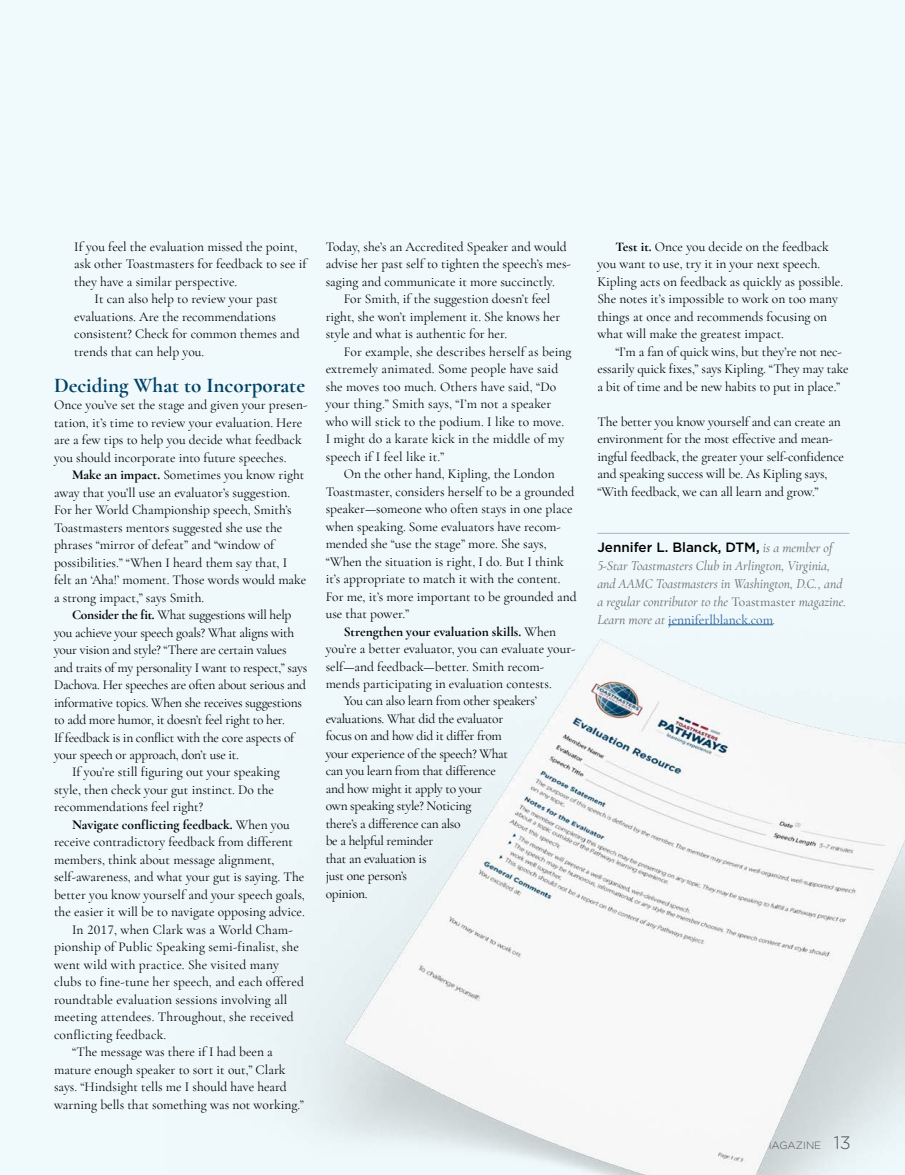
<style>
.page{position:relative;width:905px;height:1175px;background:#fff}
.page>*{position:absolute;margin:0;border:0;box-sizing:border-box;transform-origin:0 0}
.t1{font:700 21px "Cormorant Garamond";color:#004165}
.t2{font:13.5px/17.4px "Cormorant Garamond";color:#000}
.t3{font:13.5px "Cormorant Garamond";letter-spacing:-.02em;color:#000}
.t4{font:italic 13.5px/18px "Cormorant Garamond";color:#636466}
.t5{font:700 13.5px "Cormorant Garamond";color:#000}
.t6{font:500 13.5px "Gotham";color:#000}
.s1{font-weight:700}
.s2{font-weight:400}
.s3{font-family:"Cormorant Garamond";font-weight:400;font-style:italic;color:#636466}
.s4{font-style:normal}
.s5{font-style:normal;color:#215e9e}
</style>
<div class="page">
<div style="left:0;top:0;width:904px;height:1174px;background:#f0f9fb"></div>
<hr style="left:597px;top:533px;width:252px;height:1px;background:#a9b7bf">
<img style="left:313px;top:624px;width:591px;height:550px">
<p class="t2" style="left:74px;top:238px;width:225px">If you feel the evaluation missed the point,</p>
<p class="t2" style="left:74px;top:255px;width:234px">ask other Toastmasters for feedback to see if</p>
<p class="t2" style="left:74px;top:273px;width:165px">they have a similar perspective.</p>
<p class="t2" style="left:94px;top:290px;width:185px">It can also help to review your past</p>
<p class="t2" style="left:74px;top:308px;width:203px">evaluations. Are the recommendations</p>
<p class="t2" style="left:74px;top:325px;width:227px">consistent? Check for common themes and</p>
<p class="t2" style="left:74px;top:343px;width:131px">trends that can help you.</p>
<h1 class="t1" style="left:54px;top:372px;width:252px">Deciding What to Incorporate</h1>
<p class="t2" style="left:54px;top:396px;width:255px">Once you’ve set the stage and given your presen&shy;tation, it’s time to review your evaluation. Here are a few tips to help you decide what feedback you should incorporate into future speeches.</p>
<p class="t2" style="left:54px;top:466px;width:254px;text-indent:18px"><span class="s1">Make an impact.</span> Sometimes you know right away that you’ll use an evaluator’s suggestion.<br>For her World Championship speech, Smith’s Toastmasters mentors suggested she use the phrases “mirror of defeat” and “window of possibilities.” “When I heard them say that, I felt an ‘Aha!’ moment. Those words would make a strong impact,” says Smith.</p>
<p class="t3" style="left:72px;top:606px;width:221px"><span class="s1">Consider the fit.</span> What suggestions will help</p>
<p class="t3" style="left:54px;top:624px;width:242px">you achieve your speech goals? What aligns with</p>
<p class="t3" style="left:54px;top:641px;width:234px">your vision and style? “There are certain values</p>
<p class="t3" style="left:54px;top:659px;width:255px">and traits of my personality I want to respect,” says</p>
<p class="t3" style="left:54px;top:676px;width:254px">Dachova. Her speeches are often about serious and</p>
<p class="t3" style="left:54px;top:694px;width:249px">informative topics. When she receives suggestions</p>
<p class="t3" style="left:54px;top:711px;width:232px">to add more humor, it doesn’t feel right to her.</p>
<p class="t3" style="left:54px;top:729px;width:242px">If feedback is in conflict with the core aspects of</p>
<p class="t3" style="left:54px;top:746px;width:186px">your speech or approach, don’t use it.</p>
<p class="t2" style="left:72px;top:763px;width:209px">If you’re still figuring out your speaking</p>
<p class="t2" style="left:54px;top:781px;width:221px">style, then check your gut instinct. Do the</p>
<p class="t2" style="left:54px;top:798px;width:151px">recommendations feel right?</p>
<p class="t5" style="left:72px;top:816px;width:219px">Navigate conflicting feedback. <span class="s2">When you</span></p>
<p class="t2" style="left:54px;top:833px;width:241px">receive contradictory feedback from different</p>
<p class="t2" style="left:54px;top:850px;width:222px">members, think about message alignment,</p>
<p class="t2" style="left:54px;top:868px;width:252px">self-awareness, and what your gut is saying. The</p>
<p class="t2" style="left:54px;top:885px;width:252px">better you know yourself and your speech goals,</p>
<p class="t2" style="left:54px;top:903px;width:252px">the easier it will be to navigate opposing advice.</p>
<p class="t2" style="left:72px;top:920px;width:222px">In 2017, when Clark was a World Cham-</p>
<p class="t2" style="left:54px;top:938px;width:246px">pionship of Public Speaking semi-finalist, she</p>
<p class="t2" style="left:54px;top:955px;width:226px">went wild with practice. She visited many</p>
<p class="t2" style="left:54px;top:973px;width:251px">clubs to fine-tune her speech, and each offered</p>
<p class="t2" style="left:54px;top:990px;width:235px">roundtable evaluation sessions involving all</p>
<p class="t2" style="left:54px;top:1008px;width:241px">meeting attendees. Throughout, she received</p>
<p class="t2" style="left:54px;top:1025px;width:114px">conflicting feedback.</p>
<p class="t2" style="left:72px;top:1043px;width:202px">“The message was there if I had been a</p>
<p class="t2" style="left:54px;top:1060px;width:233px">mature enough speaker to sort it out,” Clark</p>
<p class="t2" style="left:54px;top:1078px;width:234px">says. “Hindsight tells me I should have heard</p>
<p class="t2" style="left:54px;top:1095px;width:251px">warning bells that something was not working.”</p>
<p class="t2" style="left:325px;top:238px;width:243px">Today, she’s an Accredited Speaker and would</p>
<p class="t2" style="left:325px;top:255px;width:247px">advise her past self to tighten the speech’s mes-</p>
<p class="t2" style="left:325px;top:273px;width:231px">saging and communicate it more succinctly.</p>
<p class="t2" style="left:343px;top:290px;width:208px">For Smith, if the suggestion doesn’t feel</p>
<p class="t2" style="left:325px;top:308px;width:236px">right, she won’t implement it. She knows her</p>
<p class="t2" style="left:325px;top:325px;width:183px">style and what is authentic for her.</p>
<p class="t2" style="left:343px;top:343px;width:229px">For example, she describes herself as being</p>
<p class="t2" style="left:325px;top:360px;width:234px">extremely animated. Some people have said</p>
<p class="t2" style="left:325px;top:378px;width:232px">she moves too much. Others have said, “Do</p>
<p class="t2" style="left:325px;top:395px;width:227px">your thing.” Smith says, “I’m not a speaker</p>
<p class="t2" style="left:325px;top:413px;width:240px">who will stick to the podium. I like to move.</p>
<p class="t2" style="left:325px;top:430px;width:240px">I might do a karate kick in the middle of my</p>
<p class="t2" style="left:325px;top:447px;width:120px">speech if I feel like it.”</p>
<p class="t2" style="left:343px;top:465px;width:212px">On the other hand, Kipling, the London</p>
<p class="t2" style="left:325px;top:482px;width:250px">Toastmaster, considers herself to be a grounded</p>
<p class="t2" style="left:325px;top:500px;width:248px">speaker—someone who often stays in one place</p>
<p class="t2" style="left:325px;top:517px;width:237px">when speaking. Some evaluators have recom-</p>
<p class="t2" style="left:325px;top:535px;width:223px">mended she “use the stage” more. She says,</p>
<p class="t2" style="left:325px;top:552px;width:239px">“When the situation is right, I do. But I think</p>
<p class="t2" style="left:325px;top:570px;width:236px">it’s appropriate to match it with the content.</p>
<p class="t2" style="left:325px;top:587px;width:252px">For me, it’s more important to be grounded and</p>
<p class="t2" style="left:325px;top:605px;width:85px">use that power.”</p>
<p class="t5" style="left:343px;top:623px;width:214px">Strengthen your evaluation skills. <span class="s2">When</span></p>
<p class="t2" style="left:325px;top:640px;width:251px">you’re a better evaluator, you can evaluate your-</p>
<p class="t2" style="left:325px;top:657px;width:220px">self—and feedback—better. Smith recom-</p>
<p class="t2" style="left:325px;top:675px;width:228px">mends participating in evaluation contests.</p>
<p class="t3" style="left:343px;top:693px;width:195px">You can also learn from other speakers’</p>
<p class="t3" style="left:325px;top:710px;width:179px">evaluations. What did the evaluator</p>
<p class="t3" style="left:325px;top:728px;width:178px">focus on and how did it differ from</p>
<p class="t3" style="left:325px;top:745px;width:184px">your experience of the speech? What</p>
<p class="t3" style="left:325px;top:763px;width:172px">can you learn from that difference</p>
<p class="t3" style="left:325px;top:780px;width:158px">and how might it apply to your</p>
<p class="t3" style="left:325px;top:798px;width:147px">own speaking style? Noticing</p>
<p class="t3" style="left:325px;top:815px;width:136px">there’s a difference can also</p>
<p class="t3" style="left:325px;top:832px;width:109px">be a helpful reminder</p>
<p class="t3" style="left:325px;top:850px;width:102px">that an evaluation is</p>
<p class="t3" style="left:325px;top:867px;width:83px">just one person’s</p>
<p class="t3" style="left:325px;top:885px;width:44px">opinion.</p>
<p class="t2" style="left:597px;top:238px;width:247px;text-indent:18px"><span class="s1">Test it.</span> Once you decide on the feedback you want to use, try it in your next speech.<br>Kipling acts on feedback as quickly as possible.<br>She notes it’s impossible to work on too many things at once and recommends focusing on what will make the greatest impact.</p>
<p class="t2" style="left:597px;top:343px;width:253px;text-indent:18px">“I’m a fan of quick wins, but they’re not nec&shy;essarily quick fixes,” says Kipling. “They may take a bit of time and be new habits to put in place.”</p>
<p class="t2" style="left:597px;top:413px;width:248px">The better you know yourself and can create an environment for the most effective and mean&shy;ingful feedback, the greater your self-confidence and speaking success will be. As Kipling says, “With feedback, we can all learn and grow.”</p>
<p class="t6" style="left:597px;top:538px;width:237px">Jennifer L. Blanck, DTM, <span class="s3">is a member of</span></p>
<p class="t4" style="left:597px;top:556px;width:250px">5-Star Toastmasters Club in Arlington, Virginia, and AAMC Toastmasters in Washington, D.C., and a regular contributor to the <span class="s4">Toastmaster</span> magazine.<br>Learn more at <span class="s5">jenniferlblanck.com</span>.</p>
</div>
